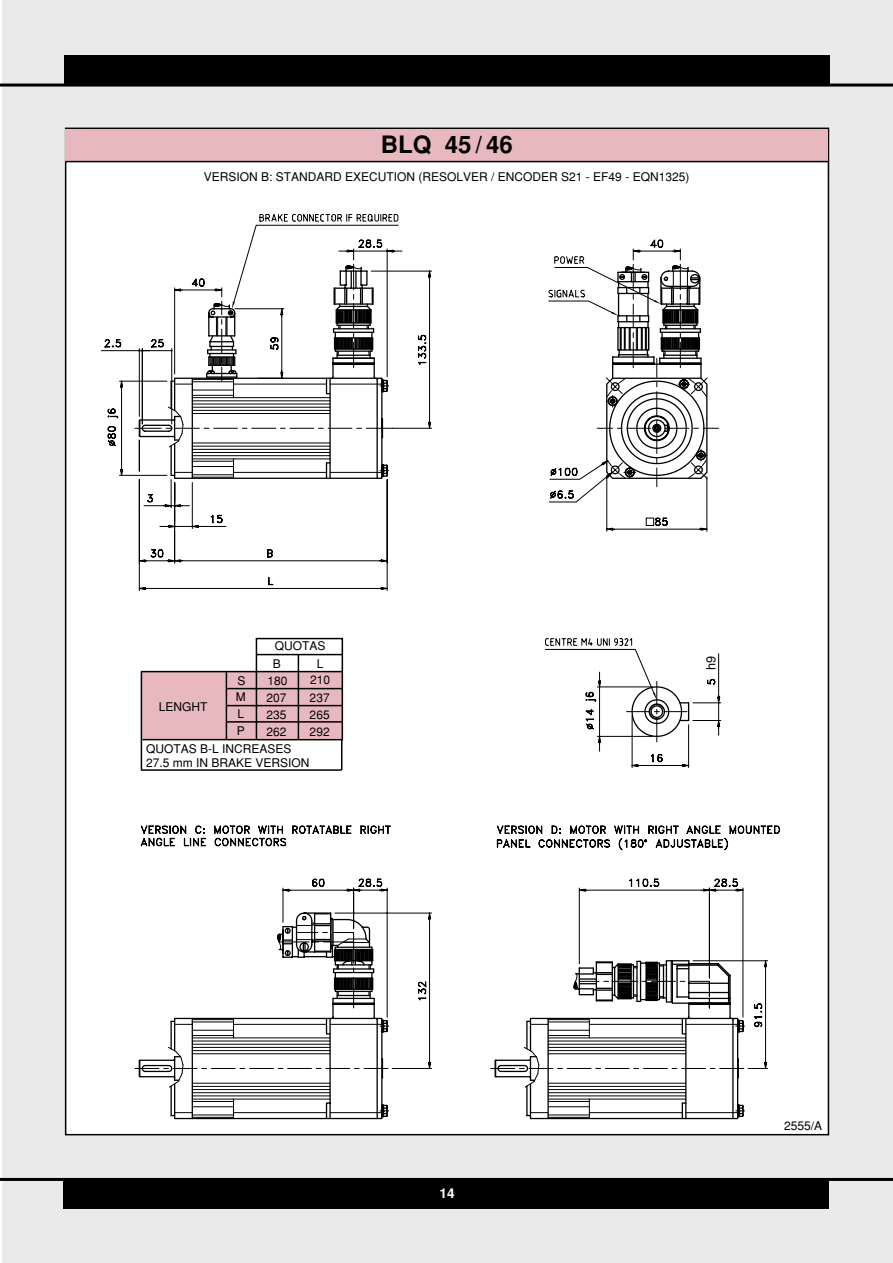
<style>
.page{position:relative;width:893px;height:1263px;background:#fff}
.page>*{position:absolute;margin:0;border:0;box-sizing:border-box;transform-origin:0 0}
.t1{font:700 24px "Helvetica";color:#000}
.t2{font:700 13.5px "Helvetica";color:#fff}
.t3{font:12.75px "Helvetica";color:#000}
.t4{font:12px/16.8px "Helvetica";color:#000}
</style>
<div class="page">
<div style="left:2px;top:0;width:891px;height:1263px;background:#eaeaea"></div>
<div style="left:66px;top:128px;width:762px;height:1007px;background:#fff"></div>
<div style="left:64px;top:55px;width:765px;height:30px;background:#000"></div>
<hr style="left:0;top:84px;width:893px;height:3px;background:#000">
<div style="left:64px;top:1179px;width:765px;height:30px;background:#000"></div>
<hr style="left:0;top:1178px;width:893px;height:3px;background:#000">
<div style="left:65px;top:129px;width:763px;height:33px;background:#e7b8be"></div>
<svg style="left:389px;top:925px;width:42px;height:108px"></svg>
<svg style="left:135px;top:912px;width:254px;height:208px"></svg>
<svg style="left:142px;top:487px;width:407px;height:159px"></svg>
<svg style="left:101px;top:214px;width:618px;height:273px"></svg>
<svg style="left:140px;top:825px;width:640px;height:26px"></svg>
<svg style="left:549px;top:460px;width:161px;height:391px"></svg>
<svg style="left:490px;top:878px;width:255px;height:242px"></svg>
<svg style="left:140px;top:637px;width:204px;height:134px"></svg>
<hr style="left:298px;top:654px;width:1px;height:86px;background:#000">
<hr style="left:141px;top:672px;width:1px;height:98px;background:#000">
<hr style="left:226px;top:671px;width:1px;height:69px;background:#000">
<hr style="left:341px;top:740px;width:1px;height:30px;background:#000">
<hr style="left:65px;top:161px;width:764px;height:1px;background:#000">
<div style="left:700px;top:652px;width:17px;height:23px;background:#fff"></div>
<p class="t1" style="left:381px;top:130px;width:134px">BLQ 45 / 46</p>
<p class="t4" style="left:204px;top:168px;width:487px">VERSION B: STANDARD EXECUTION (RESOLVER / ENCODER S21 - EF49 - EQN1325)</p>
<p class="t4" style="left:275px;top:638px;width:52px">QUOTAS</p>
<p class="t4" style="left:273px;top:655px;width:10px">B</p>
<p class="t3" style="left:703px;top:670px;width:16px;rotate:-90deg">h9</p>
<p class="t4" style="left:310px;top:655px;width:22px;text-align:center">L<br>210<br>237<br>265</p>
<p class="t4" style="left:236px;top:672px;width:11px">S<br>M<br>L<br>P</p>
<p class="t4" style="left:267px;top:672px;width:22px;text-align:justify">180<br>207<br>235</p>
<p class="t4" style="left:159px;top:698px;width:50px">LENGHT</p>
<p class="t4" style="left:267px;top:723px;width:22px">262</p>
<p class="t4" style="left:310px;top:723px;width:22px">292</p>
<p class="t4" style="left:146px;top:742px;width:165px;line-height:13.5px">QUOTAS B-L INCREASES<br>27.5 mm IN BRAKE VERSION</p>
<p class="t2" style="left:439px;top:1185px;width:17px">14</p>
<p class="t4" style="left:784px;top:1118px;width:40px">2555/A</p>
</div>
